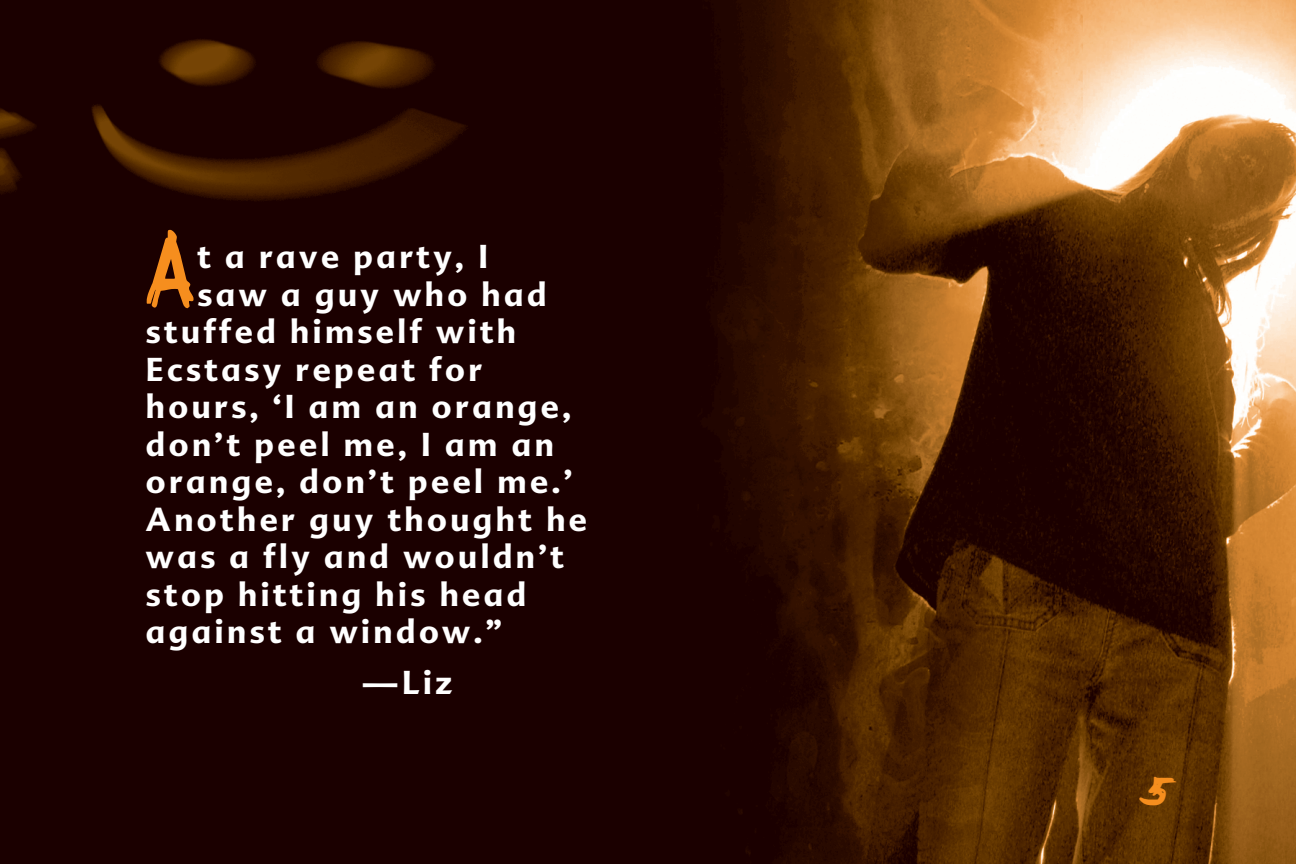
<style>
.page{position:relative;width:1296px;height:864px;background:#fff}
.page>*{position:absolute;margin:0;border:0;box-sizing:border-box;transform-origin:0 0}
.t1{font:78.9px "Serpico Accented";color:#f68e1e}
.t2{font:36px "Serpico Accented";color:#f68e1e}
.t3{font:700 31.5px "Advert";letter-spacing:.11em;color:#fff}
</style>
<div class="page">
<img style="left:0;top:0;width:1296px;height:864px">
<h1 class="t1" style="left:146px;top:232px;width:50px">A</h1>
<p class="t3" style="left:197px;top:237px;width:292px">t a rave party, I</p>
<p class="t3" style="left:197px;top:274px;width:351px">saw a guy who had</p>
<p class="t3" style="left:146px;top:312px;width:372px">stuffed himself with</p>
<p class="t3" style="left:146px;top:349px;width:338px">Ecstasy repeat for</p>
<p class="t3" style="left:146px;top:387px;width:427px">hours, ‘I am an orange,</p>
<p class="t3" style="left:146px;top:424px;width:409px">don’t peel me, I am an</p>
<p class="t3" style="left:146px;top:462px;width:428px">orange, don’t peel me.’</p>
<p class="t3" style="left:146px;top:499px;width:443px">Another guy thought he</p>
<p class="t3" style="left:146px;top:537px;width:420px">was a fly and wouldn’t</p>
<p class="t3" style="left:146px;top:574px;width:382px">stop hitting his head</p>
<p class="t3" style="left:146px;top:612px;width:358px">against a window.”</p>
<p class="t3" style="left:362px;top:663px;width:92px">—Liz</p>
<p class="t2" style="left:1139px;top:775px;width:39px">5</p>
</div>
